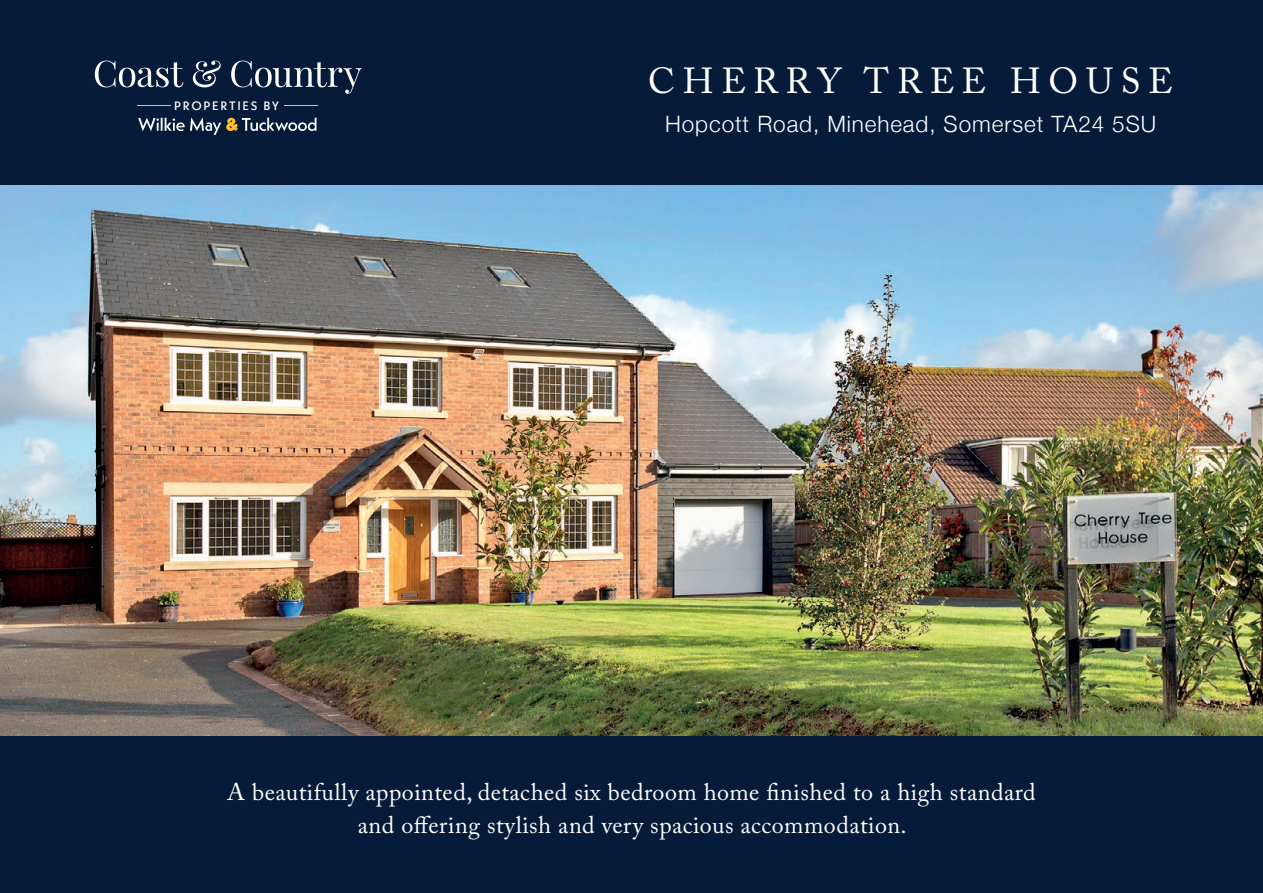
<style>
.page{position:relative;width:1263px;height:893px;background:#061b3a}
.page>*{position:absolute;margin:0;border:0;box-sizing:border-box;transform-origin:0 0}
.t1{font:36px "Adobe Caslon Pro";letter-spacing:.215em;color:#fff}
.t2{font:24px/33px "Adobe Caslon Pro";letter-spacing:.02em;color:#fff;text-align:center}
.t3{font:300 22.5px "Helvetica Neue";letter-spacing:.04em;color:#fff}
.t4{font:12.45px "Wilkie May Regular";letter-spacing:.14em;color:#fff}
</style>
<div class="page">
<img style="left:0;top:186px;width:1263px;height:550px">
<hr style="left:137px;top:105px;width:33px;height:1px;background:#fec128">
<hr style="left:284px;top:105px;width:33px;height:1px;background:#fec128">
<svg style="left:95px;top:61px;width:88px;height:26px"></svg>
<svg style="left:193px;top:61px;width:28px;height:26px"></svg>
<svg style="left:231px;top:61px;width:131px;height:33px"></svg>
<svg style="left:138px;top:117px;width:178px;height:18px"></svg>
<p class="t4" style="left:174px;top:98px;width:107px">PROPERTIES BY</p>
<h1 class="t1" style="left:648px;top:60px;width:526px">CHERRY TREE HOUSE</h1>
<p class="t3" style="left:665px;top:106px;width:493px">Hopcott Road, Minehead, Somerset TA24 5SU</p>
<p class="t2" style="left:227px;top:775px;width:810px">A beautifully appointed, detached six bedroom home finished to a high standard and offering stylish and very spacious accommodation.</p>
</div>
